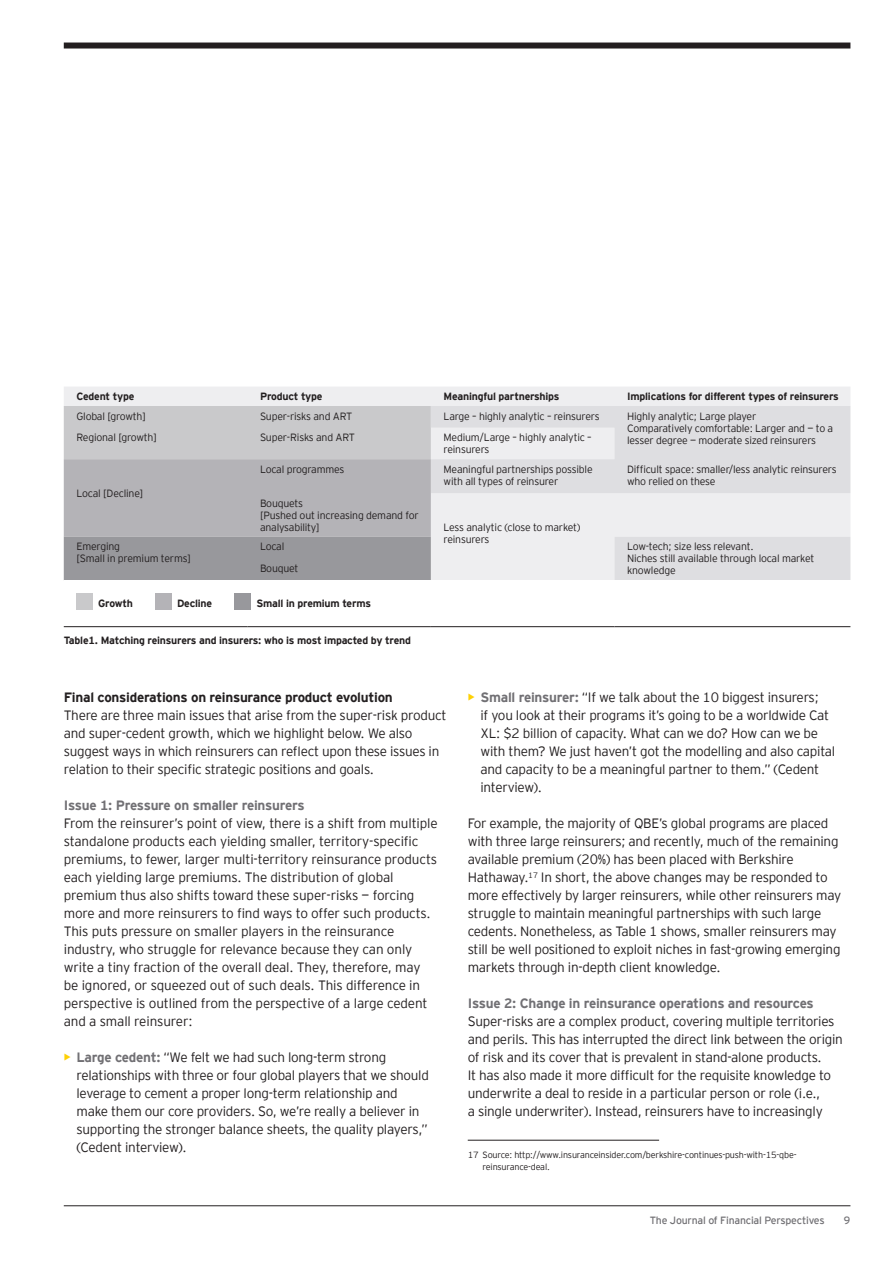
<style>
.page{position:relative;width:893px;height:1263px;background:#fff}
.page>*{position:absolute;margin:0;border:0;box-sizing:border-box;transform-origin:0 0}
.t1{font:300 13.5px/18px "EY Interstate";letter-spacing:-.02em;color:#231f20}
.t2{font:700 13.5px "EY Interstate";letter-spacing:-.02em;color:#717074}
.t3{font:700 13.5px "EY Interstate";letter-spacing:-.02em;color:#231f20}
.t4{font:300 10.5px/12px "EY Interstate";letter-spacing:-.02em;color:#231f20}
.t5{font:700 10.5px "EY Interstate";letter-spacing:-.02em;color:#231f20}
.t6{font:10.5px "EY Interstate";letter-spacing:-.02em;color:#717074}
.t7{font:300 9px/12px "EY Interstate";letter-spacing:-.02em;color:#231f20}
.s1{font-weight:700;color:#fed105}
.s2{font-weight:700;color:#717074}
</style>
<div class="page">
<hr style="left:64px;top:1205px;width:786px;height:1px;background:#231f20">
<div style="left:64px;top:43px;width:786px;height:6px;background:#231f20"></div>
<hr style="left:468px;top:1140px;width:191px;height:1px;background:#231f20">
<div style="left:64px;top:387px;width:786px;height:19px;background:#eeeef0"></div>
<svg style="left:431px;top:406px;width:419px;height:174px;fill:#dedee1"></svg>
<svg style="left:64px;top:406px;width:367px;height:174px"></svg>
<svg style="left:64px;top:627px;width:786px;height:1px"></svg>
<hr style="left:64px;top:626px;width:183px;height:1px;background:#231f20">
<hr style="left:247px;top:626px;width:184px;height:1px;background:#231f20">
<hr style="left:431px;top:626px;width:183px;height:1px;background:#231f20">
<hr style="left:614px;top:626px;width:236px;height:1px;background:#231f20">
<div style="left:77px;top:593px;width:16px;height:16px;background:#c9c9cb"></div>
<div style="left:155px;top:593px;width:17px;height:16px;background:#b4b3b7"></div>
<div style="left:235px;top:593px;width:16px;height:16px;background:#98989c"></div>
<p class="t5" style="left:77px;top:389px;width:59px">Cedent type</p>
<p class="t5" style="left:260px;top:389px;width:64px">Product type</p>
<p class="t5" style="left:444px;top:389px;width:117px">Meaningful partnerships</p>
<p class="t5" style="left:627px;top:389px;width:213px">Implications for different types of reinsurers</p>
<p class="t4" style="left:77px;top:409px;width:71px">Global [growth]</p>
<p class="t4" style="left:260px;top:409px;width:94px">Super-risks and ART</p>
<p class="t4" style="left:444px;top:409px;width:158px">Large – highly analytic – reinsurers</p>
<p class="t4" style="left:627px;top:409px;width:208px">Highly analytic; Large player<br>Comparatively comfortable: Larger and — to a</p>
<p class="t4" style="left:77px;top:431px;width:82px">Regional [growth]</p>
<p class="t4" style="left:260px;top:431px;width:97px">Super-Risks and ART</p>
<p class="t4" style="left:444px;top:431px;width:150px">Medium/Large – highly analytic –</p>
<p class="t4" style="left:627px;top:433px;width:191px">lesser degree — moderate sized reinsurers</p>
<p class="t4" style="left:444px;top:443px;width:47px">reinsurers</p>
<p class="t4" style="left:77px;top:486px;width:68px">Local [Decline]</p>
<p class="t4" style="left:260px;top:462px;width:86px">Local programmes</p>
<p class="t4" style="left:444px;top:462px;width:151px">Meaningful partnerships possible with all types of reinsurer</p>
<p class="t4" style="left:627px;top:462px;width:211px">Difficult space: smaller/less analytic reinsurers who relied on these</p>
<p class="t4" style="left:260px;top:496px;width:160px">Bouquets<br>[Pushed out increasing demand for analysability]</p>
<p class="t4" style="left:444px;top:520px;width:138px">Less analytic (close to market) reinsurers</p>
<p class="t4" style="left:76px;top:540px;width:116px">Emerging<br>[Small in premium terms]</p>
<p class="t4" style="left:260px;top:540px;width:26px">Local</p>
<p class="t4" style="left:627px;top:540px;width:189px">Low-tech; size less relevant.<br>Niches still available through local market</p>
<p class="t4" style="left:260px;top:562px;width:40px">Bouquet</p>
<p class="t4" style="left:627px;top:564px;width:50px">knowledge</p>
<p class="t5" style="left:98px;top:596px;width:36px">Growth</p>
<p class="t5" style="left:177px;top:596px;width:37px">Decline</p>
<p class="t5" style="left:256px;top:596px;width:116px">Small in premium terms</p>
<p class="t5" style="left:64px;top:633px;width:349px">Table1. Matching reinsurers and insurers: who is most impacted by trend</p>
<p class="t3" style="left:64px;top:687px;width:330px">Final considerations on reinsurance product evolution</p>
<p class="t1" style="left:64px;top:705px;width:384px">There are three main issues that arise from the super-risk product and super-cedent growth, which we highlight below. We also suggest ways in which reinsurers can reflect upon these issues in relation to their specific strategic positions and goals.</p>
<p class="t2" style="left:64px;top:795px;width:242px">Issue 1: Pressure on smaller reinsurers</p>
<p class="t1" style="left:64px;top:813px;width:375px">From the reinsurer’s point of view, there is a shift from multiple standalone products each yielding smaller, territory-specific premiums, to fewer, larger multi-territory reinsurance products each yielding large premiums. The distribution of global premium thus also shifts toward these super-risks — forcing more and more reinsurers to find ways to offer such products.<br>This puts pressure on smaller players in the reinsurance industry, who struggle for relevance because they can only write a tiny fraction of the overall deal. They, therefore, may be ignored, or squeezed out of such deals. This difference in perspective is outlined from the perspective of a large cedent and a small reinsurer:</p>
<p class="t1" style="left:77px;top:1047px;width:354px;text-indent:-13px"><span class="s1">•</span> <span class="s2">Large cedent:</span> “We felt we had such long-term strong relationships with three or four global players that we should leverage to cement a proper long-term relationship and make them our core providers. So, we’re really a believer in supporting the stronger balance sheets, the quality players,” (Cedent interview).</p>
<p class="t1" style="left:480px;top:687px;width:356px;text-indent:-13px"><span class="s1">•</span> <span class="s2">Small reinsurer:</span> “If we talk about the 10 biggest insurers;<br>if you look at their programs it’s going to be a worldwide Cat XL: $2 billion of capacity. What can we do? How can we be with them? We just haven’t got the modelling and also capital and capacity to be a meaningful partner to them.” (Cedent interview).</p>
<p class="t1" style="left:468px;top:813px;width:375px">For example, the majority of QBE’s global programs are placed with three large reinsurers; and recently, much of the remaining available premium (20%) has been placed with Berkshire Hathaway.<sup>17</sup> In short, the above changes may be responded to more effectively by larger reinsurers, while other reinsurers may struggle to maintain meaningful partnerships with such large cedents. Nonetheless, as Table 1 shows, smaller reinsurers may still be well positioned to exploit niches in fast-growing emerging markets through in-depth client knowledge.</p>
<p class="t2" style="left:468px;top:993px;width:348px">Issue 2: Change in reinsurance operations and resources</p>
<p class="t1" style="left:468px;top:1011px;width:377px">Super-risks are a complex product, covering multiple territories and perils. This has interrupted the direct link between the origin of risk and its cover that is prevalent in stand-alone products.<br>It has also made it more difficult for the requisite knowledge to underwrite a deal to reside in a particular person or role (i.e.,<br>a single underwriter). Instead, reinsurers have to increasingly</p>
<p class="t7" style="left:483px;top:1148px;width:315px;text-indent:-15px">17 Source: http://www.insuranceinsider.com/berkshire-continues-push-with-15-qbe&shy;reinsurance-deal.</p>
<p class="t6" style="left:650px;top:1213px;width:176px">The Journal of Financial Perspectives</p>
<p class="t6" style="left:844px;top:1213px;width:8px">9</p>
</div>
